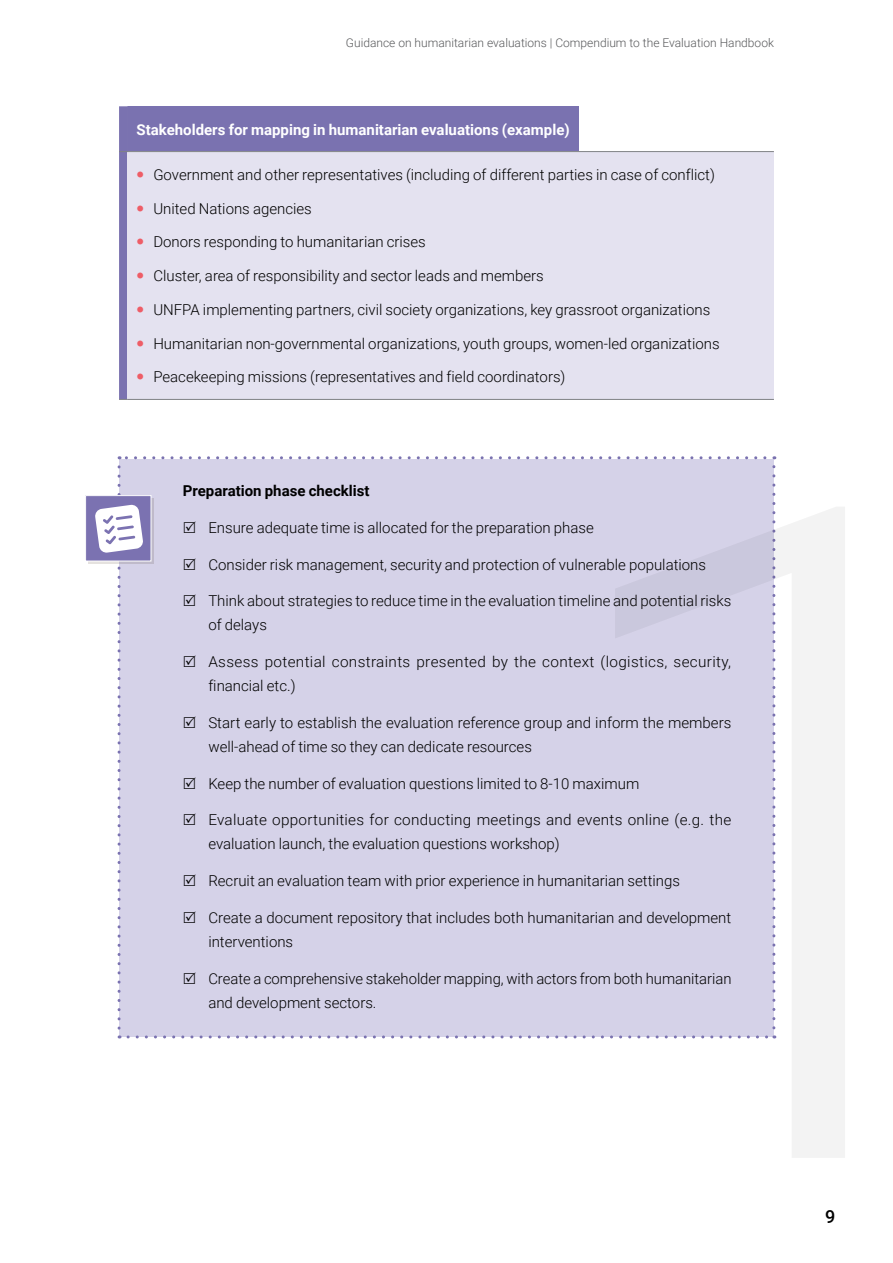
<style>
.page{position:relative;width:893px;height:1263px;background:#fff}
.page>*{position:absolute;margin:0;border:0;box-sizing:border-box;transform-origin:0 0}
.t1{font:500 18px "Roboto";color:#000}
.t2{font:300 15px/24px "Roboto";color:#000}
.t3{font:300 15px/24px "Roboto";letter-spacing:.025em;color:#000}
.t4{font:700 15px "Roboto";color:#fff}
.t5{font:700 15px "Roboto";color:#000}
.t6{font:300 12px "Roboto";color:#58595b}
</style>
<div class="page">
<div style="left:128px;top:152px;width:646px;height:247px;background:#e4e2f0"></div>
<hr style="left:128px;top:399px;width:646px;height:1px;background:#808285">
<svg style="left:119px;top:106px;width:9px;height:294px;background:#847db6"></svg>
<hr style="left:128px;top:151px;width:646px;height:1px;background:#808285">
<div style="left:128px;top:106px;width:450px;height:45px;background:#7a72b0"></div>
<div style="left:86px;top:496px;width:65px;height:65px;background:#7b72b1"></div>
<div style="left:85px;top:495px;width:66px;height:66px;border:1px solid #fff"></div>
<div style="left:95px;top:456px;width:680px;height:582px;background:#d5d2e8"></div>
<p class="t6" style="left:346px;top:35px;width:429px">Guidance on humanitarian evaluations | Compendium to the Evaluation Handbook</p>
<p class="t4" style="left:137px;top:119px;width:435px">Stakeholders for mapping in humanitarian evaluations (example)</p>
<p class="t2" style="left:153px;top:162px;width:563px">Government and other representatives (including of different parties in case of conflict)</p>
<p class="t2" style="left:153px;top:196px;width:160px">United Nations agencies</p>
<p class="t2" style="left:153px;top:229px;width:274px">Donors responding to humanitarian crises</p>
<p class="t2" style="left:153px;top:263px;width:392px">Cluster, area of responsibility and sector leads and members</p>
<p class="t2" style="left:153px;top:297px;width:558px">UNFPA implementing partners, civil society organizations, key grassroot organizations</p>
<p class="t2" style="left:153px;top:331px;width:568px">Humanitarian non-governmental organizations, youth groups, women-led organizations</p>
<p class="t2" style="left:153px;top:364px;width:414px">Peacekeeping missions (representatives and field coordinators)</p>
<p class="t5" style="left:183px;top:480px;width:188px">Preparation phase checklist</p>
<p class="t2" style="left:208px;top:515px;width:387px">Ensure adequate time is allocated for the preparation phase</p>
<p class="t2" style="left:208px;top:552px;width:499px">Consider risk management, security and protection of vulnerable populations</p>
<p class="t2" style="left:208px;top:588px;width:524px">Think about strategies to reduce time in the evaluation timeline and potential risks of delays</p>
<p class="t3" style="left:208px;top:649px;width:524px">Assess potential constraints presented by the context (logistics, security, financial etc.)</p>
<p class="t2" style="left:208px;top:710px;width:525px">Start early to establish the evaluation reference group and inform the members well-ahead of time so they can dedicate resources</p>
<p class="t2" style="left:208px;top:771px;width:433px">Keep the number of evaluation questions limited to 8-10 maximum</p>
<p class="t2" style="left:208px;top:807px;width:524px">Evaluate opportunities for conducting meetings and events online (e.g. the evaluation launch, the evaluation questions workshop)</p>
<p class="t2" style="left:208px;top:868px;width:473px">Recruit an evaluation team with prior experience in humanitarian settings</p>
<p class="t2" style="left:208px;top:905px;width:524px">Create a document repository that includes both humanitarian and development interventions</p>
<p class="t2" style="left:208px;top:966px;width:525px">Create a comprehensive stakeholder mapping, with actors from both humanitarian and development sectors.</p>
<p class="t1" style="left:825px;top:1204px;width:12px">9</p>
</div>
